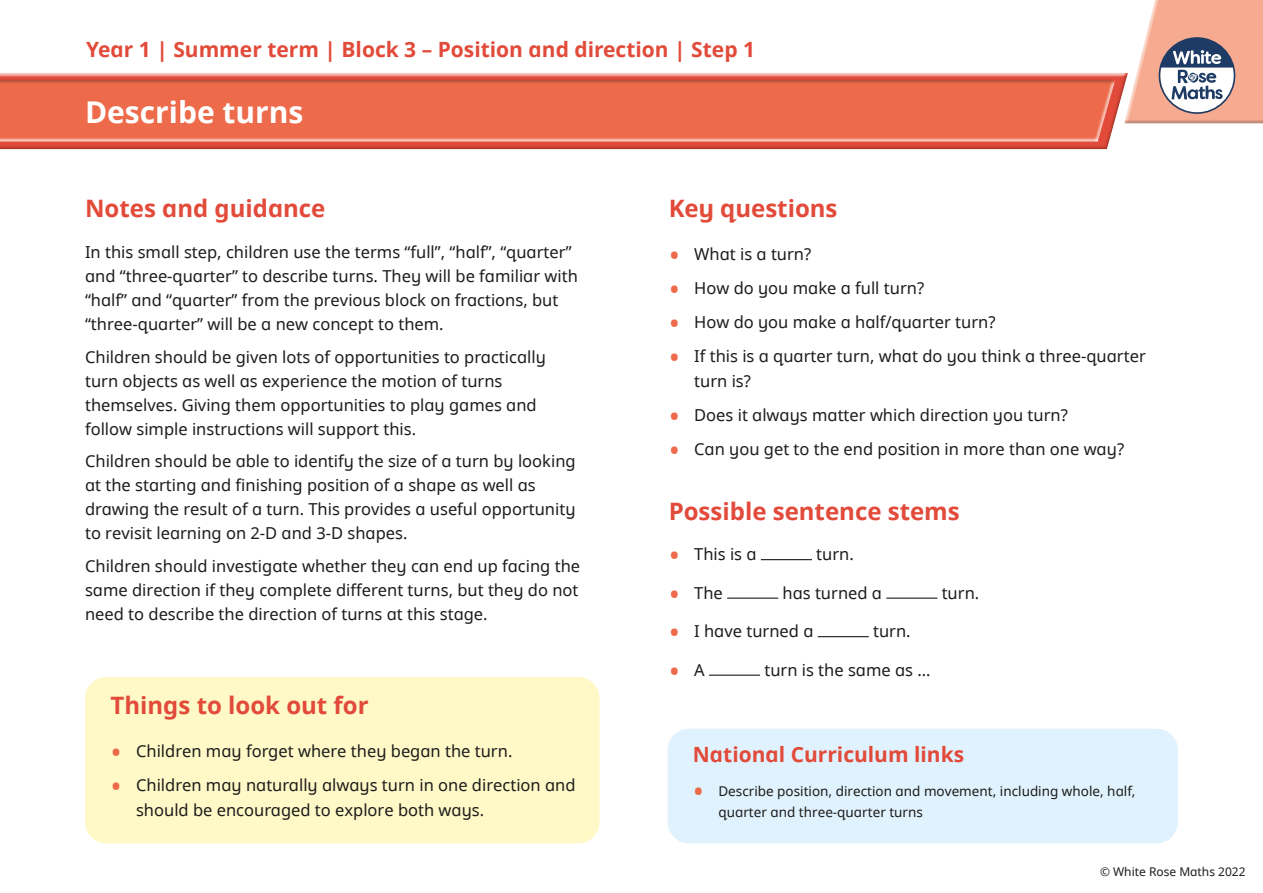
<style>
.page{position:relative;width:1263px;height:893px;background:#fff}
.page>*{position:absolute;margin:0;border:0;box-sizing:border-box;transform-origin:0 0}
.t1{font:30px "White Rose Noto bold";color:#fff}
.t2{font:30px "White Rose Noto regular";color:#ed6a4b}
.t3{font:24px "White Rose Noto bold";color:#e24a3a}
.t4{font:21px "White Rose Noto bold";color:#e24a3a}
.t5{font:16.5px/24px "White Rose Noto regular";color:#1d1d1b}
.t6{font:13.5px/21px "White Rose Noto regular";color:#1d1d1b}
.t7{font:12px "White Rose Noto regular";color:#1d1d1b}
.s1{font-size:30px;color:#ed6a4b}
</style>
<div class="page">
<div style="left:0;top:71px;width:1129px;height:81px;background:#1d1d1b;opacity:.27"></div>
<div style="left:1123px;top:0;width:140px;height:125px;background:#e5dcd8"></div>
<div style="left:0;top:78px;width:1115px;height:65px;background:#1d1d1b;opacity:.27"></div>
<svg style="left:1124px;top:0;width:139px;height:123px;background:#dbb2a6"></svg>
<hr style="left:761px;top:559px;width:51px;height:1px;background:#1d1d1b">
<hr style="left:727px;top:598px;width:51px;height:1px;background:#1d1d1b">
<hr style="left:886px;top:598px;width:51px;height:1px;background:#1d1d1b">
<hr style="left:818px;top:636px;width:51px;height:1px;background:#1d1d1b">
<hr style="left:709px;top:675px;width:51px;height:1px;background:#1d1d1b">
<div style="left:85px;top:677px;width:515px;height:166px;background:#fff9c8;border-radius:21px"></div>
<div style="left:668px;top:729px;width:510px;height:114px;background:#e0f2fd;border-radius:21px"></div>
<p class="t4" style="left:86px;top:35px;width:670px">Year 1 | Summer term | Block 3 – Position and direction | Step 1</p>
<h1 class="t1" style="left:85px;top:91px;width:220px">Describe turns</h1>
<h2 class="t3" style="left:85px;top:191px;width:242px">Notes and guidance</h2>
<p class="t5" style="left:85px;top:239px;width:494px">In this small step, children use the terms “full”, “half”, “quarter” and “three-quarter” to describe turns. They will be familiar with “half” and “quarter” from the previous block on fractions, but “three-quarter” will be a new concept to them.</p>
<p class="t5" style="left:85px;top:344px;width:462px">Children should be given lots of opportunities to practically turn objects as well as experience the motion of turns themselves. Giving them opportunities to play games and follow simple instructions will support this.</p>
<p class="t5" style="left:85px;top:449px;width:492px">Children should be able to identify the size of a turn by looking at the starting and finishing position of a shape as well as drawing the result of a turn. This provides a useful opportunity to revisit learning on 2-D and 3-D shapes.</p>
<p class="t5" style="left:85px;top:553px;width:497px;text-align:justify">Children should investigate whether they can end up facing the same direction if they complete different turns, but they do not need to describe the direction of turns at this stage.</p>
<h2 class="t3" style="left:111px;top:689px;width:260px">Things to look out for</h2>
<p class="t5" style="left:111px;top:738px;width:403px"><span class="s1">•</span> Children may forget where they began the turn.</p>
<p class="t5" style="left:136px;top:771px;width:441px;line-height:25.5px;text-indent:-26px"><span class="s1">•</span> Children may naturally always turn in one direction and should be encouraged to explore both ways.</p>
<h2 class="t3" style="left:669px;top:191px;width:170px">Key questions</h2>
<p class="t5" style="left:669px;top:241px;width:144px"><span class="s1">•</span> What is a turn?</p>
<p class="t5" style="left:669px;top:275px;width:257px"><span class="s1">•</span> How do you make a full turn?</p>
<p class="t5" style="left:669px;top:309px;width:328px"><span class="s1">•</span> How do you make a half/quarter turn?</p>
<p class="t5" style="left:694px;top:342px;width:453px;line-height:25.5px;text-indent:-26px"><span class="s1">•</span> If this is a quarter turn, what do you think a three-quarter turn is?</p>
<p class="t5" style="left:669px;top:402px;width:401px"><span class="s1">•</span> Does it always matter which direction you turn?</p>
<p class="t5" style="left:669px;top:436px;width:457px"><span class="s1">•</span> Can you get to the end position in more than one way?</p>
<h2 class="t3" style="left:669px;top:494px;width:293px">Possible sentence stems</h2>
<p class="t5" style="left:669px;top:542px;width:89px"><span class="s1">•</span> This is a</p>
<p class="t5" style="left:816px;top:542px;width:39px">turn.</p>
<p class="t5" style="left:669px;top:580px;width:56px"><span class="s1">•</span> The</p>
<p class="t5" style="left:782px;top:580px;width:101px">has turned a</p>
<p class="t5" style="left:942px;top:580px;width:39px">turn.</p>
<p class="t5" style="left:669px;top:619px;width:146px"><span class="s1">•</span> I have turned a</p>
<p class="t5" style="left:873px;top:619px;width:39px">turn.</p>
<h1 class="t2" style="left:669px;top:650px;width:38px">• <sup>A</sup></h1>
<p class="t5" style="left:764px;top:657px;width:168px">turn is the same as …</p>
<p class="t4" style="left:693px;top:740px;width:273px">National Curriculum links</p>
<p class="t6" style="left:718px;top:780px;width:418px;text-indent:-26px"><span class="s1">•</span> Describe position, direction and movement, including whole, half, quarter and three-quarter turns</p>
<p class="t7" style="left:1100px;top:863px;width:147px">© White Rose Maths 2022</p>
</div>
